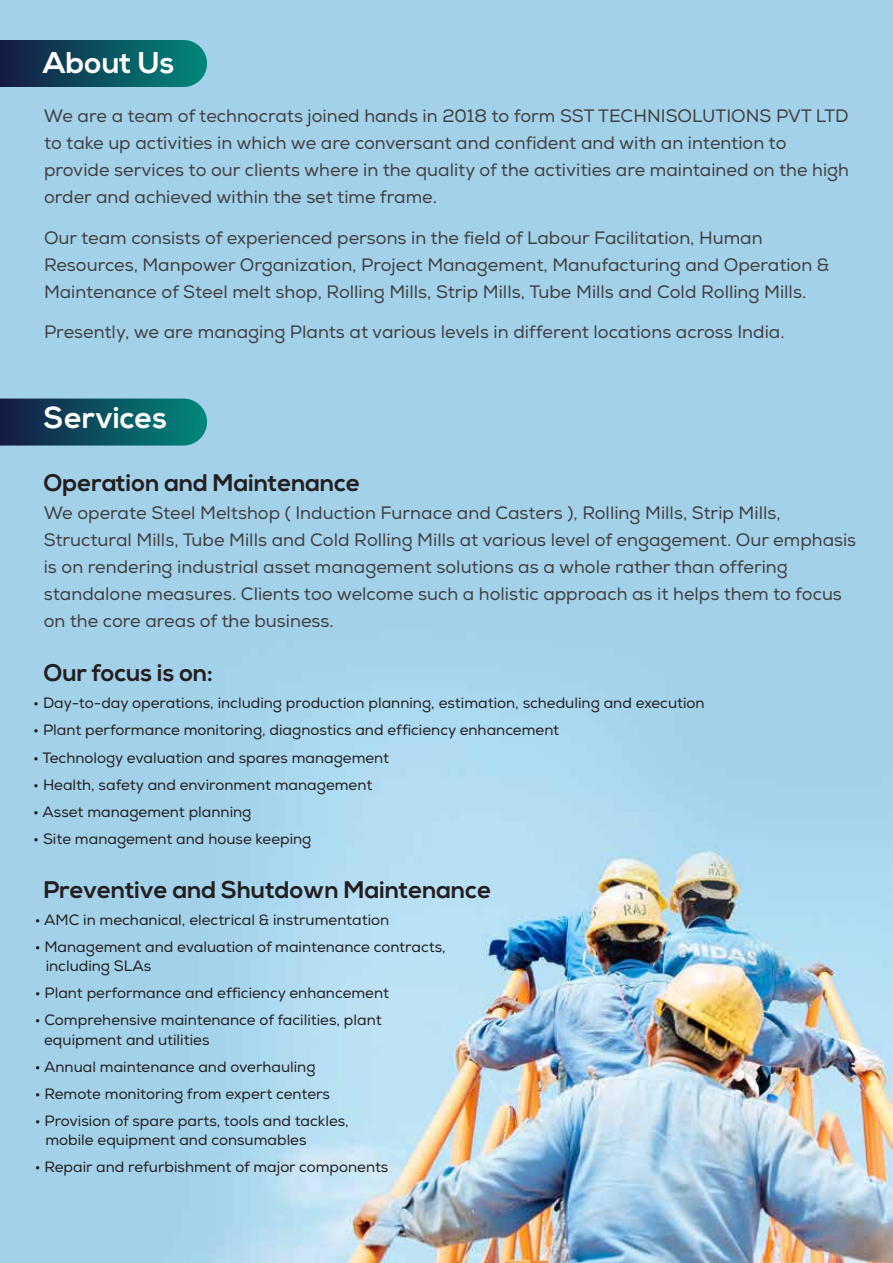
<style>
.page{position:relative;width:893px;height:1263px;background:#fff}
.page>*{position:absolute;margin:0;border:0;box-sizing:border-box;transform-origin:0 0}
.t1{font:700 30px "Nexa";color:#fff}
.t2{font:700 24px "Nexa";color:#231f20}
.t3{font:18px/27px "Nexa";color:#414042}
.t4{font:18px "Nexa";color:#231f20}
.t5{font:15px/19.5px "Nexa";color:#231f20}
</style>
<div class="page">
<img style="left:0;top:0;width:893px;height:1263px">
<svg style="left:0;top:40px;width:207px;height:47px;background:#0e5362"></svg>
<svg style="left:0;top:399px;width:207px;height:47px;background:#105464"></svg>
<h1 class="t1" style="left:43px;top:45px;width:133px">About Us</h1>
<p class="t3" style="left:44px;top:103px;width:807px">We are a team of technocrats joined hands in 2018 to form SST TECHNISOLUTIONS PVT LTD to take up activities in which we are conversant and confident and with an intention to provide services to our clients where in the quality of the activities are maintained on the high order and achieved within the set time frame.</p>
<p class="t3" style="left:44px;top:224px;width:787px">Our team consists of experienced persons in the field of Labour Facilitation, Human<br>Resources, Manpower Organization, Project Management, Manufacturing and Operation &amp;<br>Maintenance of Steel melt shop, Rolling Mills, Strip Mills, Tube Mills and Cold Rolling Mills.</p>
<p class="t3" style="left:44px;top:319px;width:742px">Presently, we are managing Plants at various levels in different locations across India.</p>
<h1 class="t1" style="left:44px;top:401px;width:125px">Services</h1>
<h2 class="t2" style="left:44px;top:469px;width:318px">Operation and Maintenance</h2>
<p class="t3" style="left:44px;top:500px;width:814px">We operate Steel Meltshop ( Induction Furnace and Casters ), Rolling Mills, Strip Mills, Structural Mills, Tube Mills and Cold Rolling Mills at various level of engagement. Our emphasis is on rendering industrial asset management solutions as a whole rather than offering standalone measures. Clients too welcome such a holistic approach as it helps them to focus on the core areas of the business.</p>
<p class="t4" style="left:228px;top:610px;width:6px">.</p>
<h2 class="t2" style="left:44px;top:659px;width:171px">Our focus is on:</h2>
<p class="t5" style="left:33px;top:694px;width:673px">• Day-to-day operations, including production planning, estimation, scheduling and execution</p>
<p class="t5" style="left:33px;top:721px;width:527px">• Plant performance monitoring, diagnostics and efficiency enhancement</p>
<p class="t5" style="left:33px;top:748px;width:357px">• Technology evaluation and spares management</p>
<p class="t5" style="left:33px;top:775px;width:341px">• Health, safety and environment management</p>
<p class="t5" style="left:33px;top:802px;width:220px">• Asset management planning</p>
<p class="t5" style="left:33px;top:829px;width:280px">• Site management and house keeping</p>
<h2 class="t2" style="left:44px;top:875px;width:449px">Preventive and Shutdown Maintenance</h2>
<p class="t5" style="left:35px;top:910px;width:356px">• AMC in mechanical, electrical &amp; instrumentation</p>
<p class="t5" style="left:46px;top:937px;width:402px;text-indent:-11px">• Management and evaluation of maintenance contracts, including SLAs</p>
<p class="t5" style="left:35px;top:983px;width:356px">• Plant performance and efficiency enhancement</p>
<p class="t5" style="left:44px;top:1010px;width:339px;text-indent:-9px">• Comprehensive maintenance of facilities, plant equipment and utilities</p>
<p class="t5" style="left:35px;top:1057px;width:282px">• Annual maintenance and overhauling</p>
<p class="t5" style="left:35px;top:1084px;width:297px">• Remote monitoring from expert centers</p>
<p class="t5" style="left:45px;top:1111px;width:305px;text-indent:-11px">• Provision of spare parts, tools and tackles, mobile equipment and consumables</p>
<p class="t5" style="left:35px;top:1157px;width:355px">• Repair and refurbishment of major components</p>
</div>
